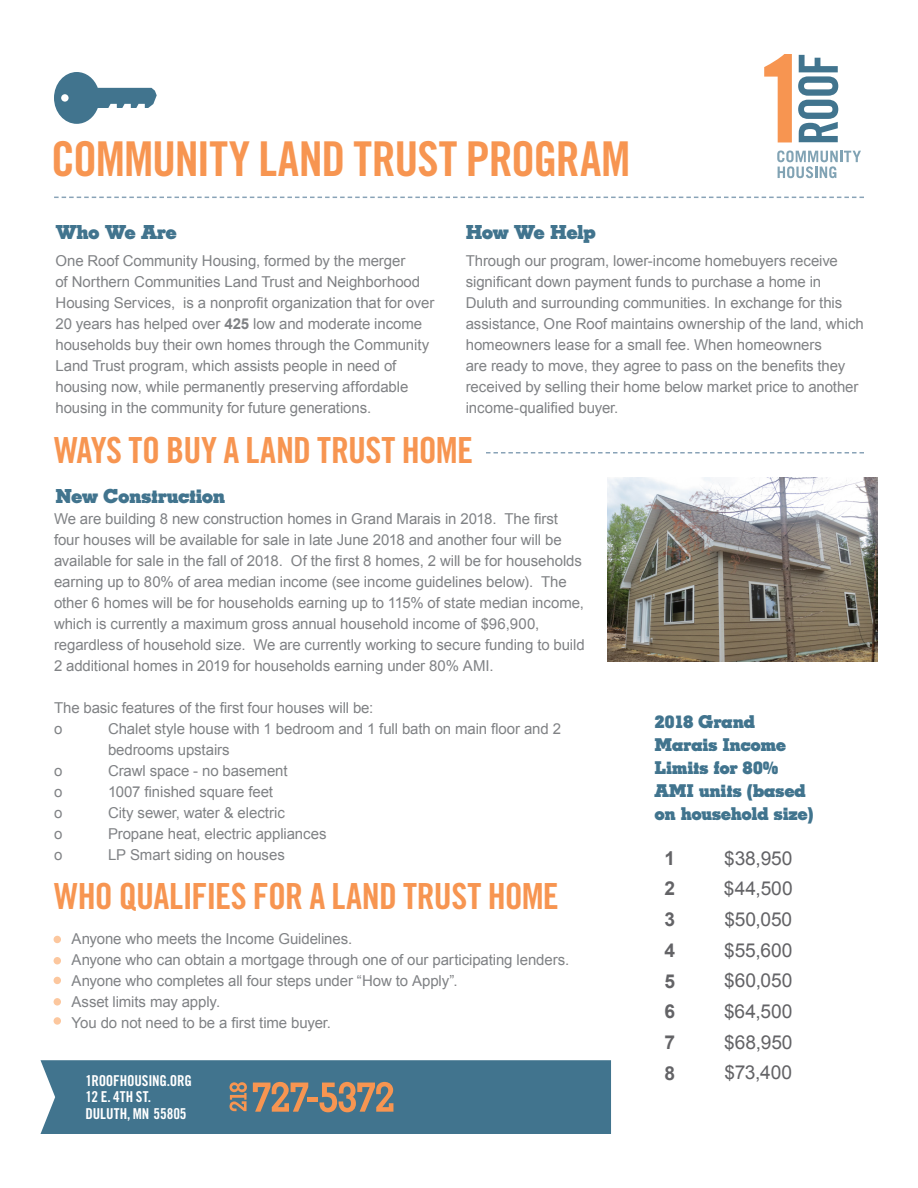
<style>
.page{position:relative;width:918px;height:1188px;background:#fff}
.page>*{position:absolute;margin:0;border:0;box-sizing:border-box;transform-origin:0 0}
.t1{font:48px "Trade Gothic LT Std Bd Cn 20";letter-spacing:-.025em;color:#f79551}
.t2{font:36px "Trade Gothic LT Std Bd Cn 20";letter-spacing:-.02em;color:#f79551}
.t3{font:700 21px "Memphis";letter-spacing:-.025em;color:#41748e}
.t4{font:700 19.2px/23px "Memphis";letter-spacing:-.025em;color:#41748e}
.t5{font:19.2px "Arial";letter-spacing:-.005em;color:#636366}
.t6{font:700 19.2px "Arial";color:#636366}
.t7{font:15px/21px "Arial";letter-spacing:-.005em;color:#808285}
.t8{font:15px "Trade Gothic LT Std Bd Cn 20";letter-spacing:-.01em;color:#fff}
.s1{font-weight:700}
</style>
<div class="page">
<svg style="left:798px;top:55px;width:40px;height:87px"></svg>
<svg style="left:764px;top:54px;width:28px;height:88px"></svg>
<svg style="left:777px;top:151px;width:84px;height:27px"></svg>
<svg style="left:40px;top:1060px;width:571px;height:74px;background:#4d778c"></svg>
<svg style="left:54px;top:197px;width:810px;height:1px"></svg>
<svg style="left:486px;top:452px;width:378px;height:2px"></svg>
<div style="left:54px;top:936px;width:7px;height:7px;background:#fcc79e;border-radius:50%"></div>
<div style="left:54px;top:957px;width:7px;height:7px;background:#fcc79e;border-radius:50%"></div>
<div style="left:54px;top:998px;width:7px;height:8px;background:#fcc79e;border-radius:50%"></div>
<div style="left:54px;top:1017px;width:7px;height:8px;background:#fcc79e;border-radius:50%"></div>
<div style="left:54px;top:977px;width:7px;height:7px;background:#fcc79e;border-radius:50%"></div>
<img style="left:608px;top:477px;width:270px;height:185px">
<svg style="left:54px;top:72px;width:103px;height:52px"></svg>
<p class="t1" style="left:51px;top:130px;width:581px">COMMUNITY LAND TRUST PROGRAM</p>
<p class="t3" style="left:56px;top:220px;width:123px">Who We Are</p>
<p class="t3" style="left:466px;top:220px;width:132px">How We Help</p>
<p class="t7" style="left:55px;top:251px;width:380px">One Roof Community Housing, formed by the merger<br>of Northern Communities Land Trust and Neighborhood Housing Services, is a nonprofit organization that for over 20 years has helped over <span class="s1">425</span> low and moderate income households buy their own homes through the Community Land Trust program, which assists people in need of housing now, while permanently preserving affordable housing in the community for future generations.</p>
<p class="t7" style="left:466px;top:251px;width:400px">Through our program, lower-income homebuyers receive significant down payment funds to purchase a home in Duluth and surrounding communities. In exchange for this assistance, One Roof maintains ownership of the land, which homeowners lease for a small fee. When homeowners<br>are ready to move, they agree to pass on the benefits they received by selling their home below market price to another income-qualified buyer.</p>
<p class="t2" style="left:54px;top:428px;width:421px">WAYS TO BUY A LAND TRUST HOME</p>
<p class="t3" style="left:55px;top:484px;width:171px">New Construction</p>
<p class="t7" style="left:54px;top:508px;width:532px">We are building 8 new construction homes in Grand Marais in 2018. The first four houses will be available for sale in late June 2018 and another four will be available for sale in the fall of 2018. Of the first 8 homes, 2 will be for households earning up to 80% of area median income (see income guidelines below). The other 6 homes will be for households earning up to 115% of state median income, which is currently a maximum gross annual household income of $96,900, regardless of household size. We are currently working to secure funding to build 2 additional homes in 2019 for households earning under 80% AMI.</p>
<p class="t7" style="left:54px;top:697px;width:321px">The basic features of the first four houses will be:</p>
<p class="t7" style="left:54px;top:718px;width:10px">o</p>
<p class="t7" style="left:108px;top:718px;width:455px">Chalet style house with 1 bedroom and 1 full bath on main floor and 2 bedrooms upstairs</p>
<p class="t7" style="left:54px;top:760px;width:10px">o</p>
<p class="t7" style="left:108px;top:760px;width:181px">Crawl space - no basement</p>
<p class="t7" style="left:54px;top:781px;width:10px">o</p>
<p class="t7" style="left:108px;top:781px;width:166px">1007 finished square feet</p>
<p class="t7" style="left:54px;top:802px;width:10px">o</p>
<p class="t7" style="left:108px;top:802px;width:178px">City sewer, water &amp; electric</p>
<p class="t7" style="left:54px;top:823px;width:10px">o</p>
<p class="t7" style="left:108px;top:823px;width:220px">Propane heat, electric appliances</p>
<p class="t7" style="left:54px;top:844px;width:10px">o</p>
<p class="t7" style="left:108px;top:844px;width:178px">LP Smart siding on houses</p>
<p class="t2" style="left:54px;top:875px;width:506px">WHO QUALIFIES FOR A LAND TRUST HOME</p>
<p class="t7" style="left:72px;top:929px;width:282px">Anyone who meets the Income Guidelines.</p>
<p class="t7" style="left:72px;top:950px;width:499px">Anyone who can obtain a mortgage through one of our participating lenders.</p>
<p class="t7" style="left:72px;top:971px;width:388px">Anyone who completes all four steps under “How to Apply”.</p>
<p class="t7" style="left:72px;top:992px;width:150px">Asset limits may apply.</p>
<p class="t7" style="left:72px;top:1013px;width:261px">You do not need to be a first time buyer.</p>
<p class="t8" style="left:86px;top:1071px;width:108px">1ROOFHOUSING.ORG</p>
<p class="t8" style="left:86px;top:1088px;width:67px">12 E. 4TH ST.</p>
<p class="t8" style="left:86px;top:1104px;width:102px">DULUTH, MN 55805</p>
<p class="t4" style="left:654px;top:711px;width:160px">2018 Grand<br>Marais Income<br>Limits for 80%<br>AMI units (based on household size)</p>
<p class="t6" style="left:665px;top:845px;width:12px">1</p>
<p class="t6" style="left:665px;top:876px;width:12px">2</p>
<p class="t6" style="left:665px;top:907px;width:12px">3</p>
<p class="t6" style="left:665px;top:937px;width:12px">4</p>
<p class="t6" style="left:665px;top:968px;width:12px">5</p>
<p class="t6" style="left:665px;top:999px;width:12px">6</p>
<p class="t6" style="left:665px;top:1029px;width:12px">7</p>
<p class="t6" style="left:665px;top:1060px;width:12px">8</p>
<p class="t5" style="left:724px;top:845px;width:70px">$38,950</p>
<p class="t5" style="left:724px;top:876px;width:70px">$44,500</p>
<p class="t5" style="left:724px;top:907px;width:69px">$50,050</p>
<p class="t5" style="left:724px;top:937px;width:70px">$55,600</p>
<p class="t5" style="left:724px;top:968px;width:70px">$60,050</p>
<p class="t5" style="left:724px;top:999px;width:70px">$64,500</p>
<p class="t5" style="left:724px;top:1029px;width:70px">$68,950</p>
<p class="t5" style="left:725px;top:1060px;width:69px">$73,400</p>
</div>
